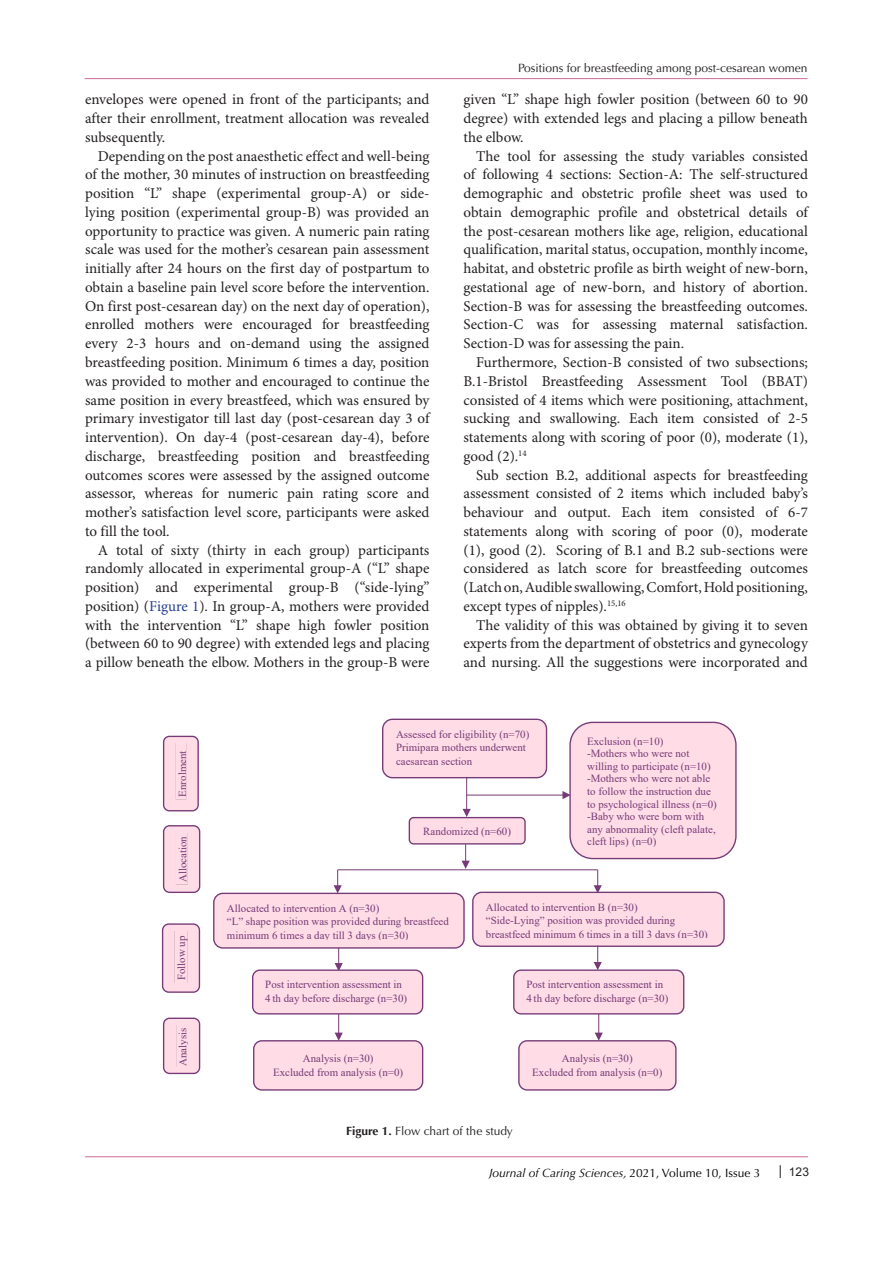
<style>
.page{position:relative;width:893px;height:1263px;background:#fff}
.page>*{position:absolute;margin:0;border:0;box-sizing:border-box;transform-origin:0 0}
.t1{font:15px/18.8px "Minion Pro";color:#231f20;text-align:justify}
.t2{font:12px "Optima LT Std";color:#231f20}
.t3{font:italic 12px "Optima LT Std";color:#000}
.t4{font:12px "Arial";color:#231f20}
.t5{font:10.95px/12.6px "Times New Roman";color:#763a76}
.s1{color:#253f8e}
.s2{font-weight:700}
.s3{font-style:normal}
</style>
<div class="page">
<svg style="left:780px;top:1165px;width:1px;height:13px"></svg>
<hr style="left:85px;top:1156px;width:723px;height:1px;background:#cd6996">
<hr style="left:85px;top:78px;width:722px;height:1px;background:#cd6996">
<div style="left:569px;top:722px;width:168px;height:137px;background:#ffdce6;border:1px solid #763a76;border-radius:23px"></div>
<div style="left:382px;top:719px;width:165px;height:59px;background:#ffdce6;border:1px solid #763a76;border-radius:10px"></div>
<svg style="left:462px;top:844px;width:8px;height:25px"></svg>
<div style="left:163px;top:736px;width:36px;height:75px;background:#ffdce6;border:1px solid #763a76;border-radius:6px"></div>
<img style="left:175px;top:744px;width:12px;height:56px">
<div style="left:164px;top:826px;width:36px;height:66px;background:#ffdce6;border-radius:6px"></div>
<div style="left:163px;top:825px;width:37px;height:68px;border:1px solid #763a76;border-radius:6px"></div>
<img style="left:176px;top:833px;width:12px;height:52px">
<hr style="left:338px;top:869px;width:260px;height:1px;background:#763a76">
<svg style="left:594px;top:870px;width:8px;height:22px"></svg>
<svg style="left:334px;top:870px;width:8px;height:23px"></svg>
<div style="left:213px;top:893px;width:252px;height:56px;background:#ffdce6;border:1px solid #763a76;border-radius:9px"></div>
<div style="left:472px;top:892px;width:253px;height:55px;background:#ffdce6;border:1px solid #763a76;border-radius:9px"></div>
<div style="left:162px;top:923px;width:38px;height:70px;background:#ffdce6;border:1px solid #763a76;border-radius:6px"></div>
<img style="left:174px;top:931px;width:14px;height:52px">
<svg style="left:335px;top:948px;width:8px;height:21px"></svg>
<svg style="left:594px;top:945px;width:8px;height:24px"></svg>
<div style="left:409px;top:817px;width:117px;height:27px;background:#ffdce6;border:1px solid #763a76;border-radius:4px"></div>
<div style="left:252px;top:969px;width:171px;height:45px;background:#ffdce6;border:1px solid #763a76;border-radius:7px"></div>
<hr style="left:467px;top:795px;width:97px;height:1px;background:#763a76">
<svg style="left:562px;top:791px;width:9px;height:8px"></svg>
<hr style="left:466px;top:778px;width:1px;height:32px;background:#763a76">
<svg style="left:463px;top:809px;width:8px;height:8px"></svg>
<svg style="left:595px;top:1014px;width:8px;height:26px"></svg>
<div style="left:253px;top:1040px;width:170px;height:50px;background:#ffdce6;border:1px solid #763a76;border-radius:8px"></div>
<div style="left:163px;top:1017px;width:37px;height:57px;background:#ffdce6;border:1px solid #763a76;border-radius:6px"></div>
<img style="left:176px;top:1025px;width:1px;height:41px">
<div style="left:513px;top:969px;width:171px;height:45px;background:#ffdce6;border:1px solid #763a76;border-radius:7px"></div>
<div style="left:518px;top:1040px;width:159px;height:50px;background:#ffdce6;border:1px solid #763a76;border-radius:8px"></div>
<svg style="left:335px;top:1014px;width:8px;height:27px"></svg>
<p class="t1" style="left:85px;top:91px;width:346px">envelopes were opened in front of the participants; and after their enrollment, treatment allocation was revealed subsequently.</p>
<p class="t1" style="left:85px;top:147px;width:346px;text-indent:13px">Depending on the post anaesthetic effect and well-being of the mother, 30 minutes of instruction on breastfeeding position “L” shape (experimental group-A) or side&shy;lying position (experimental group-B) was provided an opportunity to practice was given. A numeric pain rating scale was used for the mother’s cesarean pain assessment initially after 24 hours on the first day of postpartum to obtain a baseline pain level score before the intervention.<br>On first post-cesarean day) on the next day of operation), enrolled mothers were encouraged for breastfeeding every 2-3 hours and on-demand using the assigned breastfeeding position. Minimum 6 times a day, position was provided to mother and encouraged to continue the same position in every breastfeed, which was ensured by primary investigator till last day (post-cesarean day 3 of intervention). On day-4 (post-cesarean day-4), before discharge, breastfeeding position and breastfeeding outcomes scores were assessed by the assigned outcome assessor, whereas for numeric pain rating score and mother’s satisfaction level score, participants were asked to fill the tool.</p>
<p class="t1" style="left:85px;top:541px;width:346px;text-indent:13px">A total of sixty (thirty in each group) participants randomly allocated in experimental group-A (“L” shape position) and experimental group-B (“side-lying” position) (<span class="s1">Figure 1</span>). In group-A, mothers were provided with the intervention “L” shape high fowler position (between 60 to 90 degree) with extended legs and placing a pillow beneath the elbow. Mothers in the group-B were</p>
<p class="t2" style="left:518px;top:61px;width:291px">Positions for breastfeeding among post-cesarean women</p>
<p class="t1" style="left:463px;top:91px;width:346px">given “L” shape high fowler position (between 60 to 90 degree) with extended legs and placing a pillow beneath the elbow.</p>
<p class="t1" style="left:463px;top:147px;width:346px;text-indent:13px">The tool for assessing the study variables consisted of following 4 sections: Section-A: The self-structured demographic and obstetric profile sheet was used to obtain demographic profile and obstetrical details of the post-cesarean mothers like age, religion, educational qualification, marital status, occupation, monthly income, habitat, and obstetric profile as birth weight of new-born, gestational age of new-born, and history of abortion.<br>Section-B was for assessing the breastfeeding outcomes.<br>Section-C was for assessing maternal satisfaction.<br>Section-D was for assessing the pain.</p>
<p class="t1" style="left:463px;top:353px;width:346px;text-indent:13px">Furthermore, Section-B consisted of two subsections; B.1-Bristol Breastfeeding Assessment Tool (BBAT) consisted of 4 items which were positioning, attachment, sucking and swallowing. Each item consisted of 2-5 statements along with scoring of poor (0), moderate (1), good (2).<sup>14</sup></p>
<p class="t1" style="left:463px;top:466px;width:346px;text-indent:13px">Sub section B.2, additional aspects for breastfeeding assessment consisted of 2 items which included baby’s behaviour and output. Each item consisted of 6-7 statements along with scoring of poor (0), moderate (1), good (2). Scoring of B.1 and B.2 sub-sections were considered as latch score for breastfeeding outcomes (Latch on, Audible swallowing, Comfort, Hold positioning, except types of nipples).<sup>15,16</sup></p>
<p class="t1" style="left:463px;top:616px;width:346px;text-indent:13px">The validity of this was obtained by giving it to seven experts from the department of obstetrics and gynecology and nursing. All the suggestions were incorporated and</p>
<p class="t5" style="left:176px;top:797px;width:48px;rotate:-90deg">Enrolment</p>
<p class="t5" style="left:176px;top:882px;width:48px;rotate:-90deg">Allocation</p>
<p class="t5" style="left:175px;top:980px;width:46px;rotate:-90deg">Follow up</p>
<p class="t5" style="left:176px;top:1066px;width:40px;rotate:-90deg">Analysis</p>
<p class="t5" style="left:396px;top:727px;width:135px;line-height:13.6px">Assessed for eligibility (n=70)<br>Primipara mothers underwent caesarean section</p>
<p class="t5" style="left:423px;top:824px;width:89px">Randomized (n=60)</p>
<p class="t5" style="left:587px;top:734px;width:131px">Exclusion (n=10)<br>-Mothers who were not willing to participate (n=10) -Mothers who were not able to follow the instruction due to psychological illness (n=0) -Baby who were born with any abnormality (cleft palate, cleft lips) (n=0)</p>
<p class="t5" style="left:227px;top:901px;width:223px;line-height:13.6px">Allocated to intervention A (n=30)<br>“L” shape position was provided during breastfeed minimum 6 times a day till 3 days (n=30)</p>
<p class="t5" style="left:486px;top:900px;width:223px;line-height:13.5px">Allocated to intervention B (n=30)<br>“Side-Lying” position was provided during breastfeed minimum 6 times in a till 3 days (n=30)</p>
<p class="t5" style="left:265px;top:977px;width:143px;line-height:13.6px">Post intervention assessment in<br>4 th day before discharge (n=30)</p>
<p class="t5" style="left:526px;top:977px;width:143px;line-height:13.6px">Post intervention assessment in<br>4 th day before discharge (n=30)</p>
<p class="t5" style="left:273px;top:1051px;width:132px;line-height:13.6px;text-align:center">Analysis (n=30)<br>Excluded from analysis (n=0)</p>
<p class="t2" style="left:346px;top:1123px;width:168px"><span class="s2">Figure 1.</span> Flow chart of the study</p>
<p class="t5" style="left:532px;top:1051px;width:132px;line-height:13.6px;text-align:center">Analysis (n=30)<br>Excluded from analysis (n=0)</p>
<p class="t3" style="left:489px;top:1165px;width:273px">Journal of Caring Sciences, <span class="s3">2021, Volume 10, Issue 3</span></p>
<p class="t4" style="left:789px;top:1164px;width:22px">123</p>
</div>
